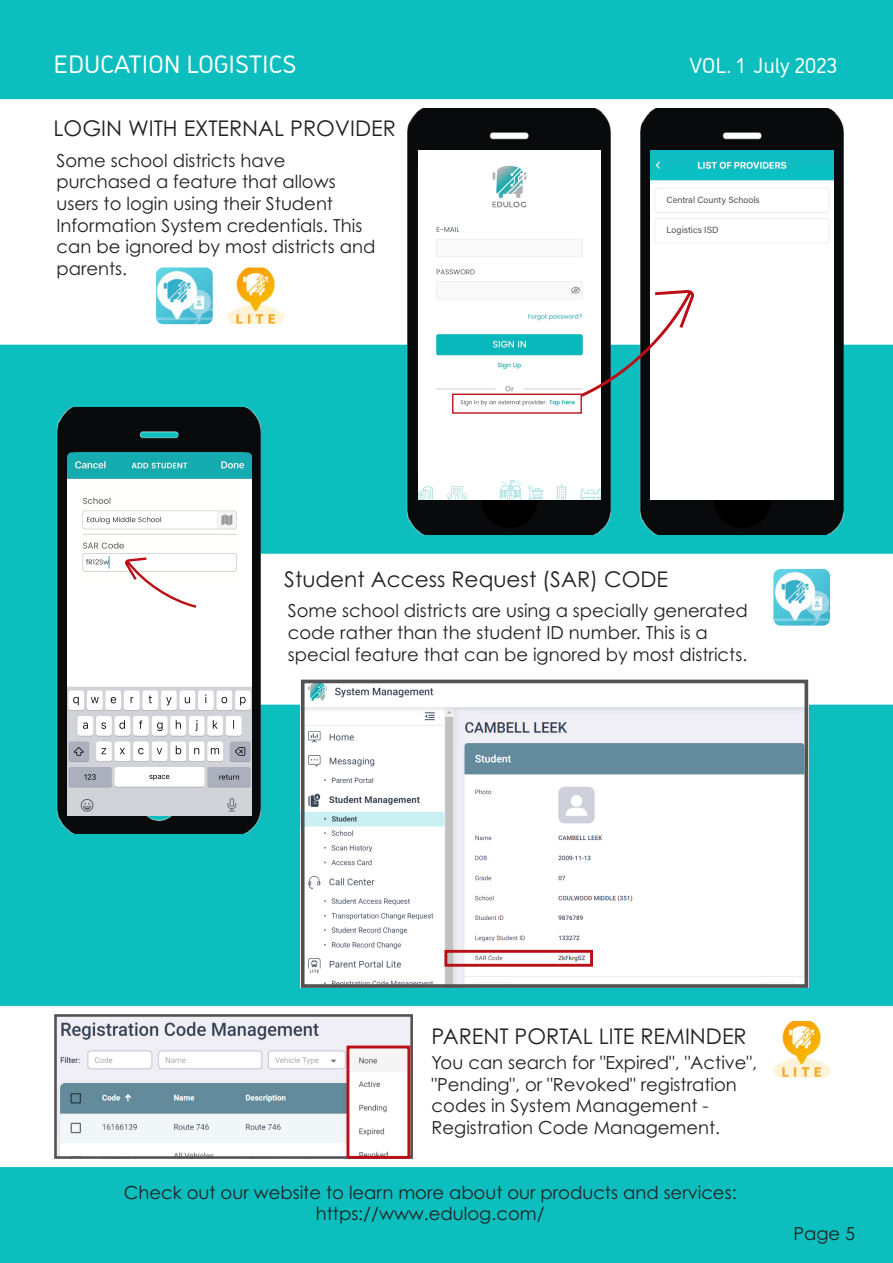
<style>
.page{position:relative;width:893px;height:1263px;background:#0dbebf}
.page>*{position:absolute;margin:0;border:0;box-sizing:border-box;transform-origin:0 0}
.t1{font:25.2px "DI Nosaur";color:#fff}
.t2{font:21.6px "Century Gothic Pro";color:#222}
.t3{font:21.6px "DI Nosaur";color:#fff}
.t4{font:18px/21.6px "Century Gothic Pro";color:#222}
.t5{font:9px "Acumin Pro";color:#525252}
</style>
<div class="page">
<div style="left:272px;top:554px;width:621px;height:150px;background:#fff"></div>
<div style="left:0;top:99px;width:893px;height:246px;background:#fff"></div>
<img style="left:630px;top:108px;width:224px;height:426px">
<img style="left:398px;top:108px;width:223px;height:426px">
<div style="left:481px;top:471px;width:57px;height:57px;background:#000;border-radius:50%"></div>
<div style="left:714px;top:471px;width:56px;height:57px;background:#000;border-radius:50%"></div>
<img style="left:651px;top:150px;width:182px;height:350px">
<img style="left:418px;top:150px;width:182px;height:350px">
<div style="left:452px;top:393px;width:130px;height:21px;border:1px solid #ba0f16"></div>
<img style="left:56px;top:408px;width:216px;height:425px">
<img style="left:306px;top:684px;width:497px;height:298px">
<div style="left:301px;top:679px;width:507px;height:308px;border:4px solid #525252"></div>
<img style="left:68px;top:452px;width:183px;height:363px">
<div style="left:444px;top:950px;width:149px;height:16px;border:3px solid #ba0f16"></div>
<svg style="left:123px;top:556px;width:76px;height:53px;background:#f9ecec"></svg>
<div style="left:659px;top:191px;width:111px;height:16px;background:#fff"></div>
<div style="left:659px;top:221px;width:128px;height:19px;background:#fff"></div>
<svg style="left:577px;top:288px;width:119px;height:111px;background:#b7c3c4"></svg>
<img style="left:156px;top:267px;width:57px;height:57px">
<img style="left:228px;top:267px;width:56px;height:57px">
<img style="left:773px;top:569px;width:57px;height:56px">
<div style="left:0;top:1006px;width:893px;height:161px;background:#fff"></div>
<img style="left:58px;top:1018px;width:351px;height:136px">
<div style="left:54px;top:1014px;width:359px;height:144px;border:3px solid #525252"></div>
<img style="left:773px;top:1021px;width:57px;height:56px">
<div style="left:346px;top:1045px;width:64px;height:113px;border:3px solid #ba0f16"></div>
<h1 class="t1" style="left:54px;top:46px;width:244px">EDUCATION LOGISTICS</h1>
<p class="t2" style="left:54px;top:115px;width:344px">LOGIN WITH EXTERNAL PROVIDER</p>
<p class="t4" style="left:57px;top:149px;width:320px">Some school districts have purchased a feature that allows users to login using their Student<br>Information System credentials. This can be ignored by most districts and parents.</p>
<p class="t3" style="left:689px;top:50px;width:149px">VOL. 1 July 2023</p>
<p class="t5" style="left:666px;top:193px;width:95px">Central County Schools</p>
<p class="t5" style="left:666px;top:224px;width:54px">Logistics ISD</p>
<p class="t2" style="left:284px;top:566px;width:385px">Student Access Request (SAR) CODE</p>
<p class="t4" style="left:288px;top:600px;width:461px">Some school districts are using a specially generated code rather than the student ID number. This is a special feature that can be ignored by most districts.</p>
<p class="t2" style="left:431px;top:1022px;width:317px">PARENT PORTAL LITE REMINDER</p>
<p class="t4" style="left:431px;top:1051px;width:327px">You can search for "Expired", "Active", "Pending", or "Revoked" registration codes in System Management - Registration Code Management.</p>
<p class="t4" style="left:124px;top:1181px;width:614px;text-align:center">Check out our website to learn more about our products and services: https://www.edulog.com/</p>
<p class="t4" style="left:793px;top:1222px;width:63px">Page 5</p>
</div>
